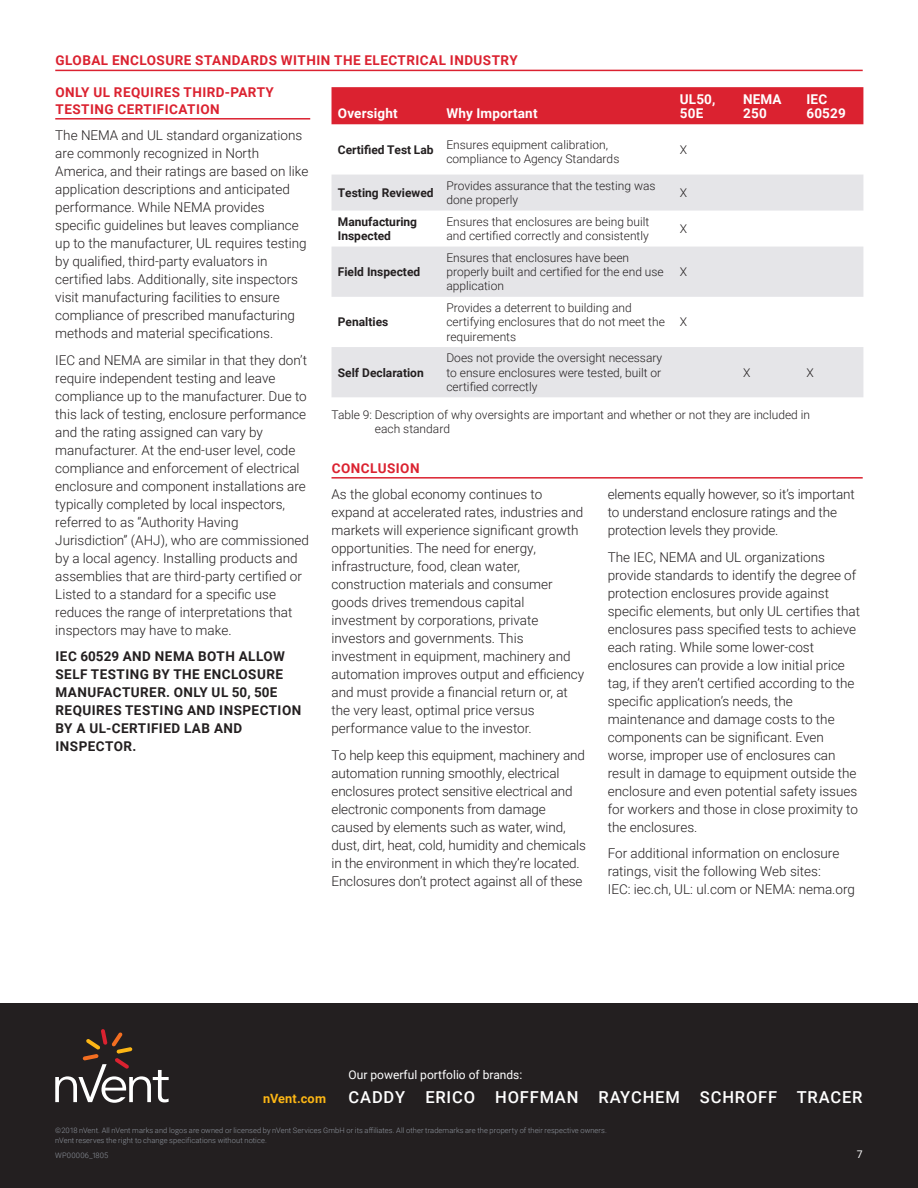
<style>
.page{position:relative;width:918px;height:1188px;background:#fff}
.page>*{position:absolute;margin:0;border:0;box-sizing:border-box;transform-origin:0 0}
.t1{font:500 16.5px "Roboto";letter-spacing:.05em;color:#fff}
.t2{font:300 13.5px/18px "Roboto";color:#231f20}
.t3{font:700 13.5px/18px "Roboto";letter-spacing:.035em;color:#231f20}
.t4{font:700 13.5px/16.5px "Roboto";letter-spacing:.035em;color:#db2230}
.t5{font:700 13.5px/14.2px "Roboto";letter-spacing:.01em;color:#fff}
.t6{font:700 12.75px "Roboto";letter-spacing:.015em;color:#fcb615}
.t7{font:300 12px/14.2px "Roboto";color:#231f20}
.t8{font:700 12px/14.2px "Roboto";color:#231f20}
.t9{font:12px "Roboto";color:#fff}
.t10{font:10.5px "Roboto";color:#fff}
.t11{font:300 7.5px/10.5px "Roboto";letter-spacing:.01em;color:#8f959e}
</style>
<div class="page">
<div style="left:0;top:1004px;width:918px;height:184px;background:#231f20"></div>
<svg style="left:55px;top:1029px;width:114px;height:74px"></svg>
<hr style="left:55px;top:118px;width:255px;height:2px;background:#db2230">
<hr style="left:332px;top:477px;width:531px;height:2px;background:#db2230">
<div style="left:332px;top:87px;width:531px;height:37px;background:#db2230"></div>
<svg style="left:332px;top:175px;width:531px;height:222px;fill:#e5e5e8"></svg>
<hr style="left:55px;top:70px;width:808px;height:1px;background:#db2230">
<p class="t4" style="left:56px;top:52px;width:464px">GLOBAL ENCLOSURE STANDARDS WITHIN THE ELECTRICAL INDUSTRY</p>
<p class="t4" style="left:56px;top:84px;width:220px">ONLY UL REQUIRES THIRD-PARTY<br>TESTING CERTIFICATION</p>
<p class="t2" style="left:55px;top:126px;width:255px">The NEMA and UL standard organizations are commonly recognized in North America, and their ratings are based on like application descriptions and anticipated performance. While NEMA provides specific guidelines but leaves compliance up to the manufacturer, UL requires testing by qualified, third-party evaluators in certified labs. Additionally, site inspectors visit manufacturing facilities to ensure compliance of prescribed manufacturing methods and material specifications.</p>
<p class="t2" style="left:55px;top:350px;width:255px">IEC and NEMA are similar in that they don’t require independent testing and leave compliance up to the manufacturer. Due to this lack of testing, enclosure performance and the rating assigned can vary by manufacturer. At the end-user level, code compliance and enforcement of electrical enclosure and component installations are typically completed by local inspectors, referred to as “Authority Having Jurisdiction” (AHJ), who are commissioned by a local agency. Installing products and assemblies that are third-party certified or Listed to a standard for a specific use reduces the range of interpretations that inspectors may have to make.</p>
<p class="t3" style="left:56px;top:647px;width:247px">IEC 60529 AND NEMA BOTH ALLOW<br>SELF TESTING BY THE ENCLOSURE<br>MANUFACTURER. ONLY UL 50, 50E<br>REQUIRES TESTING AND INSPECTION<br>BY A UL-CERTIFIED LAB AND<br>INSPECTOR.</p>
<p class="t5" style="left:338px;top:105px;width:61px">Oversight</p>
<p class="t5" style="left:446px;top:105px;width:93px">Why Important</p>
<p class="t5" style="left:680px;top:91px;width:37px">UL50,<br>50E</p>
<p class="t5" style="left:743px;top:91px;width:40px">NEMA<br>250</p>
<p class="t5" style="left:807px;top:91px;width:41px">IEC<br>60529</p>
<p class="t8" style="left:338px;top:142px;width:97px">Certified Test Lab</p>
<p class="t7" style="left:446px;top:137px;width:174px">Ensures equipment calibration, compliance to Agency Standards</p>
<p class="t7" style="left:680px;top:142px;width:9px">X</p>
<p class="t8" style="left:338px;top:185px;width:97px">Testing Reviewed</p>
<p class="t7" style="left:446px;top:178px;width:211px">Provides assurance that the testing was done properly</p>
<p class="t7" style="left:680px;top:185px;width:9px">X</p>
<p class="t8" style="left:338px;top:214px;width:81px">Manufacturing<br>Inspected</p>
<p class="t7" style="left:446px;top:214px;width:204px">Ensures that enclosures are being built and certified correctly and consistently</p>
<p class="t7" style="left:680px;top:221px;width:9px">X</p>
<p class="t8" style="left:338px;top:264px;width:84px">Field Inspected</p>
<p class="t7" style="left:446px;top:250px;width:219px">Ensures that enclosures have been properly built and certified for the end use application</p>
<p class="t7" style="left:680px;top:264px;width:9px">X</p>
<p class="t8" style="left:338px;top:315px;width:52px">Penalties</p>
<p class="t7" style="left:446px;top:300px;width:220px">Provides a deterrent to building and certifying enclosures that do not meet the requirements</p>
<p class="t7" style="left:680px;top:315px;width:9px">X</p>
<p class="t7" style="left:446px;top:351px;width:217px;text-align:justify">Does not provide the oversight necessary to ensure enclosures were tested, built or certified correctly</p>
<p class="t8" style="left:338px;top:365px;width:87px">Self Declaration</p>
<p class="t7" style="left:743px;top:365px;width:9px">X</p>
<p class="t7" style="left:807px;top:365px;width:9px">X</p>
<p class="t7" style="left:375px;top:407px;width:437px;text-indent:-43px">Table 9: Description of why oversights are important and whether or not they are included in each standard</p>
<p class="t4" style="left:332px;top:459px;width:89px">CONCLUSION</p>
<p class="t2" style="left:332px;top:485px;width:254px">As the global economy continues to expand at accelerated rates, industries and markets will experience significant growth opportunities. The need for energy, infrastructure, food, clean water, construction materials and consumer goods drives tremendous capital investment by corporations, private investors and governments. This investment in equipment, machinery and automation improves output and efficiency and must provide a financial return or, at the very least, optimal price versus performance value to the investor.</p>
<p class="t2" style="left:332px;top:745px;width:256px">To help keep this equipment, machinery and automation running smoothly, electrical enclosures protect sensitive electrical and electronic components from damage caused by elements such as water, wind, dust, dirt, heat, cold, humidity and chemicals in the environment in which they’re located.<br>Enclosures don’t protect against all of these</p>
<p class="t2" style="left:608px;top:485px;width:249px">elements equally however, so it’s important to understand enclosure ratings and the protection levels they provide.</p>
<p class="t2" style="left:608px;top:547px;width:254px">The IEC, NEMA and UL organizations provide standards to identify the degree of protection enclosures provide against specific elements, but only UL certifies that enclosures pass specified tests to achieve each rating. While some lower-cost enclosures can provide a low initial price tag, if they aren’t certified according to the specific application’s needs, the maintenance and damage costs to the components can be significant. Even worse, improper use of enclosures can result in damage to equipment outside the enclosure and even potential safety issues for workers and those in close proximity to the enclosures.</p>
<p class="t2" style="left:608px;top:844px;width:249px">For additional information on enclosure ratings, visit the following Web sites:<br>IEC: iec.ch, UL: ul.com or NEMA: nema.org</p>
<p class="t9" style="left:349px;top:1066px;width:175px">Our powerful portfolio of brands:</p>
<p class="t6" style="left:263px;top:1089px;width:64px">nVent.com</p>
<p class="t1" style="left:349px;top:1085px;width:515px">CADDY ERICO HOFFMAN RAYCHEM SCHROFF TRACER</p>
<p class="t11" style="left:55px;top:1125px;width:553px">©2018 nVent. All nVent marks and logos are owned or licensed by nVent Services GmbH or its affiliates. All other trademarks are the property of their respective owners. nVent reserves the right to change specifications without notice.</p>
<p class="t11" style="left:55px;top:1150px;width:55px">WP00006_1805</p>
<p class="t10" style="left:857px;top:1147px;width:7px">7</p>
</div>
